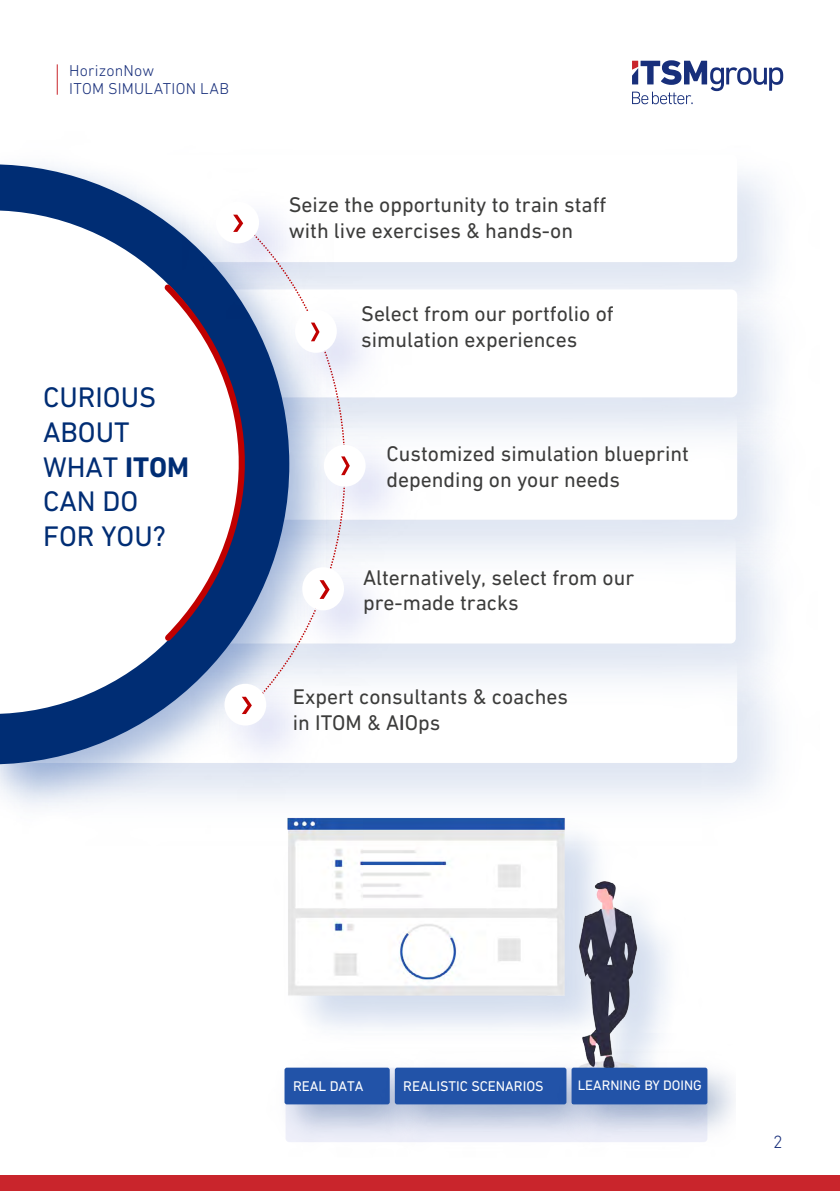
<style>
.page{position:relative;width:840px;height:1191px;background:#fff}
.page>*{position:absolute;margin:0;border:0;box-sizing:border-box;transform-origin:0 0}
.t1{font:28.8px/34.6px "DIN Next LT Pro";color:#002d74}
.t2{font:22px "DIN Next LT Pro";color:#414042}
.t3{font:21.6px/25.8px "DIN Next LT Pro";color:#3c3c3b}
.t4{font:300 18px "DIN Next LT Pro";color:#182f7b}
.t5{font:300 16px/18px "DIN Next LT Pro";letter-spacing:.015em;color:#182f7b}
.t6{font:14.2px "DIN Next LT Pro";color:#fff}
.t7{font:14px "DIN Next LT Pro";color:#fff}
.s1{font-weight:700}
</style>
<div class="page">
<img style="left:288px;top:845px;width:380px;height:199px">
<img style="left:284px;top:1103px;width:86px;height:39px">
<div style="left:284px;top:1067px;width:105px;height:37px;background:#2253a8;border-radius:2px"></div>
<img style="left:370px;top:1067px;width:176px;height:75px">
<div style="left:394px;top:1067px;width:172px;height:37px;background:#2253a8;border-radius:2px"></div>
<img style="left:584px;top:1044px;width:71px;height:5px">
<img style="left:546px;top:1049px;width:188px;height:93px">
<div style="left:571px;top:1067px;width:136px;height:37px;background:#2253a8;border-radius:2px"></div>
<img style="left:288px;top:725px;width:487px;height:120px">
<svg style="left:358px;top:725px;width:378px;height:38px"></svg>
<div style="left:136px;top:412px;width:600px;height:108px;background:#fff;border-radius:6px"></div>
<div style="left:136px;top:289px;width:600px;height:108px;background:#fff;border-radius:6px"></div>
<svg style="left:358px;top:262px;width:19px;height:431px"></svg>
<img style="left:0;top:262px;width:358px;height:571px">
<svg style="left:0;top:164px;width:289px;height:600px;fill:#002d74"></svg>
<svg style="left:0;top:210px;width:242px;height:504px"></svg>
<img style="left:183px;top:169px;width:151px;height:110px">
<div style="left:216px;top:202px;width:43px;height:41px;background:#fff;border-radius:50%"></div>
<img style="left:262px;top:276px;width:149px;height:151px">
<div style="left:295px;top:310px;width:41px;height:43px;background:#fff;border-radius:50%"></div>
<img style="left:290px;top:412px;width:150px;height:149px">
<div style="left:324px;top:445px;width:41px;height:41px;background:#fff;border-radius:50%"></div>
<img style="left:269px;top:534px;width:149px;height:151px">
<div style="left:302px;top:567px;width:42px;height:43px;background:#fff;border-radius:50%"></div>
<img style="left:191px;top:650px;width:150px;height:150px">
<div style="left:224px;top:684px;width:42px;height:41px;background:#fff;border-radius:50%"></div>
<svg style="left:311px;top:322px;width:8px;height:19px"></svg>
<svg style="left:341px;top:456px;width:8px;height:19px"></svg>
<svg style="left:233px;top:215px;width:10px;height:17px"></svg>
<svg style="left:319px;top:580px;width:10px;height:19px"></svg>
<svg style="left:242px;top:697px;width:10px;height:17px"></svg>
<svg style="left:159px;top:279px;width:107px;height:367px"></svg>
<div style="left:0;top:1175px;width:839px;height:16px;background:#c9252c"></div>
<svg style="left:632px;top:60px;width:150px;height:44px"></svg>
<hr style="left:57px;top:64px;width:1px;height:31px;background:#c9252c">
<p class="t5" style="left:69px;top:62px;width:161px">HorizonNow<br>ITOM SIMULATION LAB</p>
<h1 class="t1" style="left:43px;top:380px;width:148px">CURIOUS<br>ABOUT<br>WHAT <span class="s1">ITOM<br></span>CAN DO<br>FOR YOU?</h1>
<p class="t3" style="left:288px;top:191px;width:319px">Seize the opportunity to train staff with live exercises &amp; hands-on</p>
<p class="t3" style="left:361px;top:301px;width:254px">Select from our portfolio of simulation experiences</p>
<p class="t3" style="left:386px;top:440px;width:304px">Customized simulation blueprint depending on your needs</p>
<p class="t3" style="left:363px;top:564px;width:272px">Alternatively, select from our pre-made tracks</p>
<p class="t3" style="left:293px;top:683px;width:276px">Expert consultants &amp; coaches in ITOM &amp; AiOps</p>
<p class="t2" style="left:399px;top:710px;width:7px">I</p>
<p class="t7" style="left:577px;top:1077px;width:125px">LEARNING BY DOING</p>
<p class="t6" style="left:293px;top:1078px;width:72px">REAL DATA</p>
<p class="t6" style="left:403px;top:1078px;width:142px">REALISTIC SCENARIOS</p>
<p class="t6" style="left:579px;top:1078px;width:107px">LEARN BY DOING</p>
<p class="t4" style="left:772px;top:1131px;width:11px">2</p>
</div>
